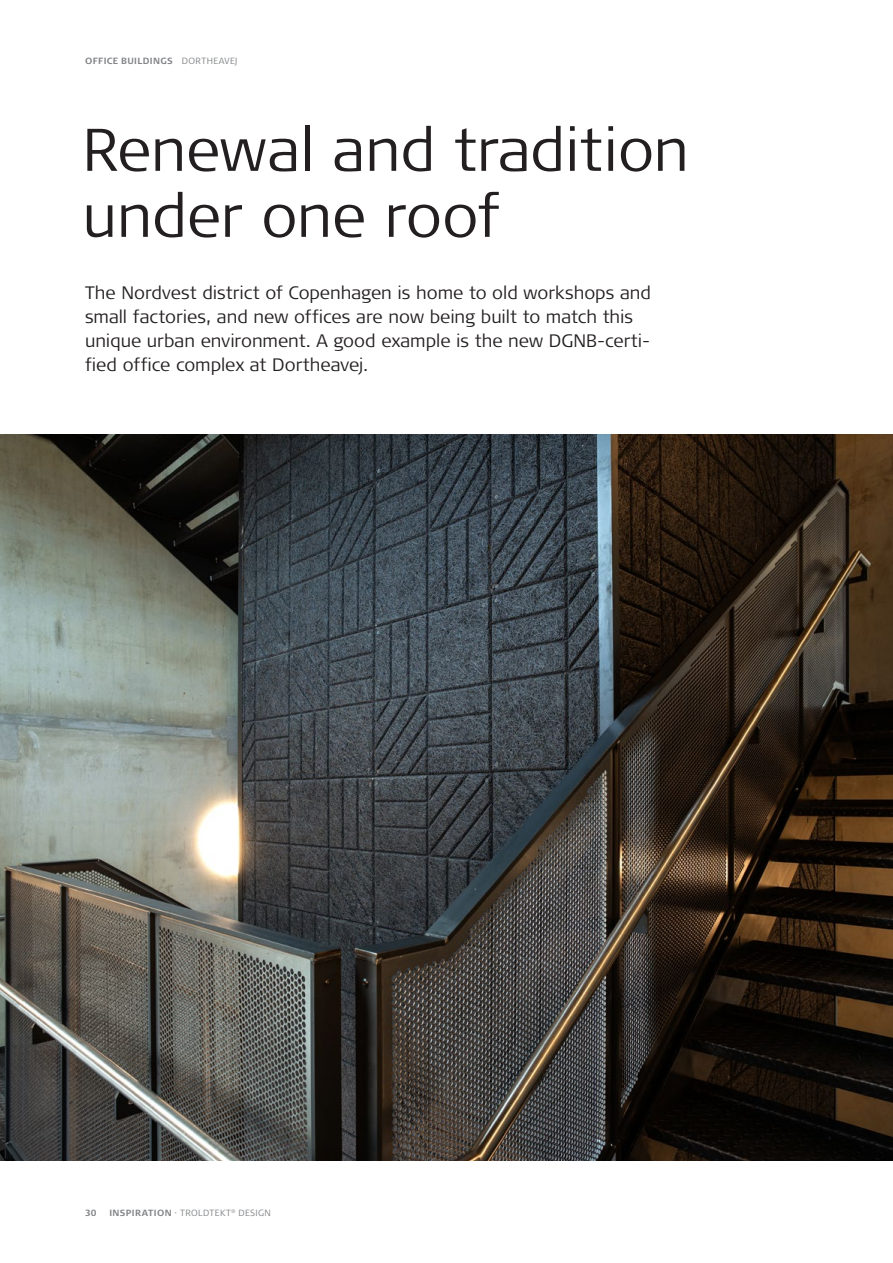
<style>
.page{position:relative;width:893px;height:1263px;background:#fff}
.page>*{position:absolute;margin:0;border:0;box-sizing:border-box;transform-origin:0 0}
.Rubrik{font:300 60px/66px "Signa Pro";letter-spacing:-.005em;color:#231f20}
.Underrubrik{font:300 18px/24px "Signa Pro";letter-spacing:-.005em;color:#231f20}
.t1{font:300 9px "Signa Pro";letter-spacing:.04em;color:#808285}
.t2{font:700 9px "Signa Pro";letter-spacing:.04em;color:#808285}
.s1{font-weight:300}
.s2{font-weight:700}
</style>
<div class="page">
<img style="left:0;top:435px;width:893px;height:726px">
<p class="t2" style="left:85px;top:55px;width:154px">OFFICE BUILDINGS <span class="s1">DORTHEAVEJ</span></p>
<p class="Rubrik" style="left:82px;top:114px;width:608px">Renewal and tradition under one roof</p>
<p class="Underrubrik" style="left:85px;top:280px;width:567px">The Nordvest district of Copenhagen is home to old workshops and small factories, and new offices are now being built to match this unique urban environment. A good example is the new DGNB-certi&shy;fied office complex at Dortheavej.</p>
<p class="t2" style="left:85px;top:1206px;width:13px">30</p>
<p class="t1" style="left:109px;top:1206px;width:163px"><span class="s2">INSPIRATION</span> · TROLDTEKT<sup>®</sup> DESIGN</p>
</div>
